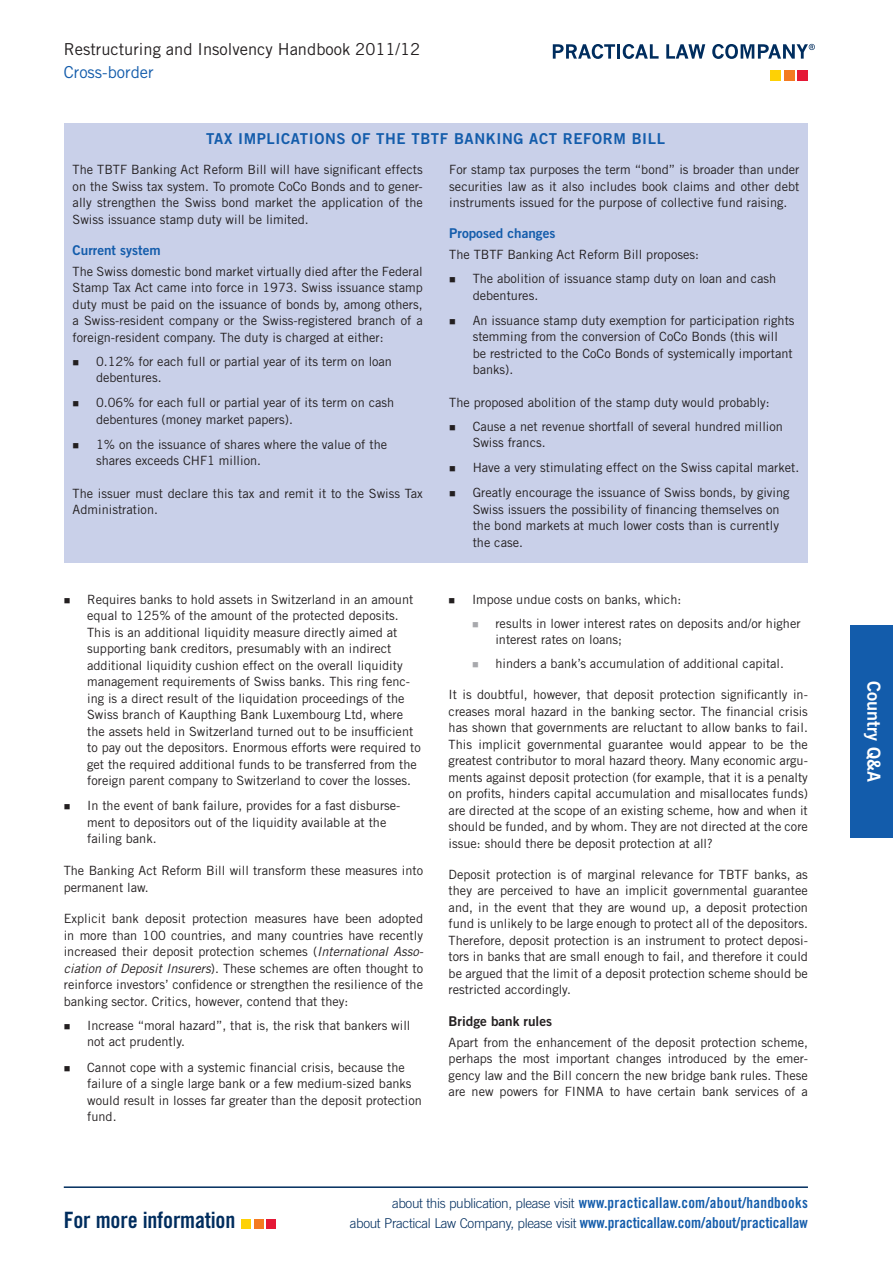
<style>
.page{position:relative;width:893px;height:1263px;background:#fff}
.page>*{position:absolute;margin:0;border:0;box-sizing:border-box;transform-origin:0 0}
.t1{font:22.5px "Trade Gothic Bold Cond Twenty";letter-spacing:-.01em;color:#002d5e}
.LH_Header_Left{font:18px "Trade Gothic Bold Two";color:#fff}
.t2{font:16.5px/22.5px "Trade Gothic";color:#231f20}
.t3{font:15px/19.5px "Trade Gothic Bold Cond Twenty";color:#135cab;text-align:right}
.line{font:15px "Trade Gothic Bold Two";letter-spacing:.04em;color:#135cab}
.Heading_2_in_Box{font:13.5px "Trade Gothic Bold Two";color:#135cab}
.heading2{font:13.5px "Trade Gothic Bold Two";color:#231f20}
.bulleted1{font:12.75px/16.5px "Trade Gothic";color:#231f20}
.bulleted2{font:12.75px/16.5px "Trade Gothic";color:#231f20}
.s1{color:#135cab}
.s2{font-style:italic}
.s3{font-family:"Trade Gothic";font-weight:300;font-size:13.5px;color:#002d5e}
</style>
<div class="page">
<div style="left:850px;top:625px;width:43px;height:213px;background:#135cab"></div>
<svg style="left:553px;top:44px;width:62px;height:15px"></svg>
<hr style="left:617px;top:44px;width:3px;height:15px;background:#002d5e">
<svg style="left:623px;top:44px;width:36px;height:15px"></svg>
<svg style="left:666px;top:44px;width:39px;height:15px"></svg>
<div style="left:770px;top:70px;width:10px;height:10px;background:#fed105"></div>
<div style="left:784px;top:70px;width:10px;height:10px;background:#f47b21"></div>
<div style="left:798px;top:70px;width:10px;height:10px;background:#e51836"></div>
<svg style="left:712px;top:44px;width:103px;height:15px"></svg>
<hr style="left:64px;top:1186px;width:744px;height:2px;background:#002d5e">
<div style="left:242px;top:1219px;width:9px;height:9px;background:#fed105"></div>
<div style="left:254px;top:1219px;width:9px;height:9px;background:#f47b21"></div>
<div style="left:266px;top:1219px;width:9px;height:9px;background:#e51836"></div>
<div style="left:64px;top:156px;width:744px;height:407px;background:#c9d0e9"></div>
<div style="left:64px;top:123px;width:744px;height:33px;background:#c9d0e9"></div>
<p class="t2" style="left:64px;top:38px;width:358px">Restructuring and Insolvency Handbook 2011/12<br><span class="s1">Cross-border</span></p>
<p class="line" style="left:206px;top:129px;width:460px">TAX IMPLICATIONS OF THE TBTF BANKING ACT REFORM BILL</p>
<p class="bulleted1" style="left:73px;top:161px;width:352px;text-align:justify">The TBTF Banking Act Reform Bill will have significant effects on the Swiss tax system. To promote CoCo Bonds and to gener&shy;ally strengthen the Swiss bond market the application of the Swiss issuance stamp duty will be limited.</p>
<p class="Heading_2_in_Box" style="left:73px;top:242px;width:90px">Current system</p>
<p class="bulleted1" style="left:73px;top:263px;width:352px;text-align:justify">The Swiss domestic bond market virtually died after the Federal Stamp Tax Act came into force in 1973. Swiss issuance stamp duty must be paid on the issuance of bonds by, among others, a Swiss-resident company or the Swiss-registered branch of a foreign-resident company. The duty is charged at either:</p>
<p class="bulleted1" style="left:96px;top:353px;width:297px">0.12% for each full or partial year of its term on loan debentures.</p>
<p class="bulleted1" style="left:96px;top:394px;width:300px">0.06% for each full or partial year of its term on cash debentures (money market papers).</p>
<p class="bulleted1" style="left:96px;top:436px;width:293px">1% on the issuance of shares where the value of the shares exceeds CHF1 million.</p>
<p class="bulleted1" style="left:73px;top:485px;width:352px">The issuer must declare this tax and remit it to the Swiss Tax<br>Administration.</p>
<p class="bulleted1" style="left:87px;top:591px;width:335px">Requires banks to hold assets in Switzerland in an amount equal to 125% of the amount of the protected deposits.<br>This is an additional liquidity measure directly aimed at supporting bank creditors, presumably with an indirect additional liquidity cushion effect on the overall liquidity management requirements of Swiss banks. This ring fenc&shy;ing is a direct result of the liquidation proceedings of the Swiss branch of Kaupthing Bank Luxembourg Ltd, where the assets held in Switzerland turned out to be insufficient to pay out the depositors. Enormous efforts were required to get the required additional funds to be transferred from the foreign parent company to Switzerland to cover the losses.</p>
<p class="bulleted1" style="left:87px;top:797px;width:315px">In the event of bank failure, provides for a fast disburse&shy;ment to depositors out of the liquidity available at the failing bank.</p>
<p class="bulleted1" style="left:64px;top:862px;width:361px">The Banking Act Reform Bill will transform these measures into permanent law.</p>
<p class="bulleted1" style="left:64px;top:910px;width:361px;text-align:justify">Explicit bank deposit protection measures have been adopted in more than 100 countries, and many countries have recently increased their deposit protection schemes (<span class="s2">International Asso&shy;ciation of Deposit Insurers</span>). These schemes are often thought to reinforce investors’ confidence or strengthen the resilience of the banking sector. Critics, however, contend that they:</p>
<p class="bulleted1" style="left:87px;top:1017px;width:325px">Increase “moral hazard”, that is, the risk that bankers will not act prudently.</p>
<p class="bulleted1" style="left:87px;top:1058px;width:336px">Cannot cope with a systemic financial crisis, because the failure of a single large bank or a few medium-sized banks would result in losses far greater than the deposit protection fund.</p>
<p class="bulleted1" style="left:449px;top:161px;width:352px;text-align:justify">For stamp tax purposes the term “bond” is broader than under securities law as it also includes book claims and other debt instruments issued for the purpose of collective fund raising.</p>
<p class="Heading_2_in_Box" style="left:449px;top:225px;width:108px">Proposed changes</p>
<p class="bulleted1" style="left:449px;top:246px;width:251px">The TBTF Banking Act Reform Bill proposes:</p>
<p class="bulleted1" style="left:473px;top:270px;width:305px">The abolition of issuance stamp duty on loan and cash debentures.</p>
<p class="bulleted1" style="left:473px;top:312px;width:323px">An issuance stamp duty exemption for participation rights stemming from the conversion of CoCo Bonds (this will<br>be restricted to the CoCo Bonds of systemically important banks).</p>
<p class="bulleted1" style="left:449px;top:394px;width:322px">The proposed abolition of the stamp duty would probably:</p>
<p class="bulleted1" style="left:473px;top:418px;width:312px">Cause a net revenue shortfall of several hundred million<br>Swiss francs.</p>
<p class="bulleted1" style="left:473px;top:459px;width:328px">Have a very stimulating effect on the Swiss capital market.</p>
<p class="bulleted1" style="left:473px;top:484px;width:318px">Greatly encourage the issuance of Swiss bonds, by giving Swiss issuers the possibility of financing themselves on the bond markets at much lower costs than is currently the case.</p>
<p class="bulleted1" style="left:472px;top:591px;width:211px">Impose undue costs on banks, which:</p>
<p class="bulleted2" style="left:495px;top:615px;width:307px">results in lower interest rates on deposits and/or higher interest rates on loans;</p>
<p class="bulleted2" style="left:495px;top:655px;width:290px">hinders a bank’s accumulation of additional capital.</p>
<p class="bulleted1" style="left:449px;top:686px;width:361px;text-align:justify">It is doubtful, however, that deposit protection significantly in&shy;creases moral hazard in the banking sector. The financial crisis has shown that governments are reluctant to allow banks to fail.<br>This implicit governmental guarantee would appear to be the greatest contributor to moral hazard theory. Many economic argu&shy;ments against deposit protection (for example, that it is a penalty on profits, hinders capital accumulation and misallocates funds) are directed at the scope of an existing scheme, how and when it should be funded, and by whom. They are not directed at the core issue: should there be deposit protection at all?</p>
<p class="bulleted1" style="left:449px;top:866px;width:361px;text-align:justify">Deposit protection is of marginal relevance for TBTF banks, as they are perceived to have an implicit governmental guarantee and, in the event that they are wound up, a deposit protection fund is unlikely to be large enough to protect all of the depositors.<br>Therefore, deposit protection is an instrument to protect deposi&shy;tors in banks that are small enough to fail, and therefore it could be argued that the limit of a deposit protection scheme should be restricted accordingly.</p>
<p class="heading2" style="left:449px;top:1013px;width:105px">Bridge bank rules</p>
<p class="bulleted1" style="left:449px;top:1034px;width:361px;text-align:justify">Apart from the enhancement of the deposit protection scheme, perhaps the most important changes introduced by the emer&shy;gency law and the Bill concern the new bridge bank rules. These are new powers for FINMA to have certain bank services of a</p>
<p class="t1" style="left:64px;top:1206px;width:173px">For more information</p>
<p class="t3" style="left:350px;top:1193px;width:460px"><span class="s3">about this publication, please visit</span> www.practicallaw.com/about/handbooks<br><span class="s3">about Practical Law Company, please visit</span> www.practicallaw.com/about/practicallaw</p>
<p class="LH_Header_Left" style="left:885px;top:681px;width:102px;rotate:90deg">Country Q&amp;A</p>
</div>
